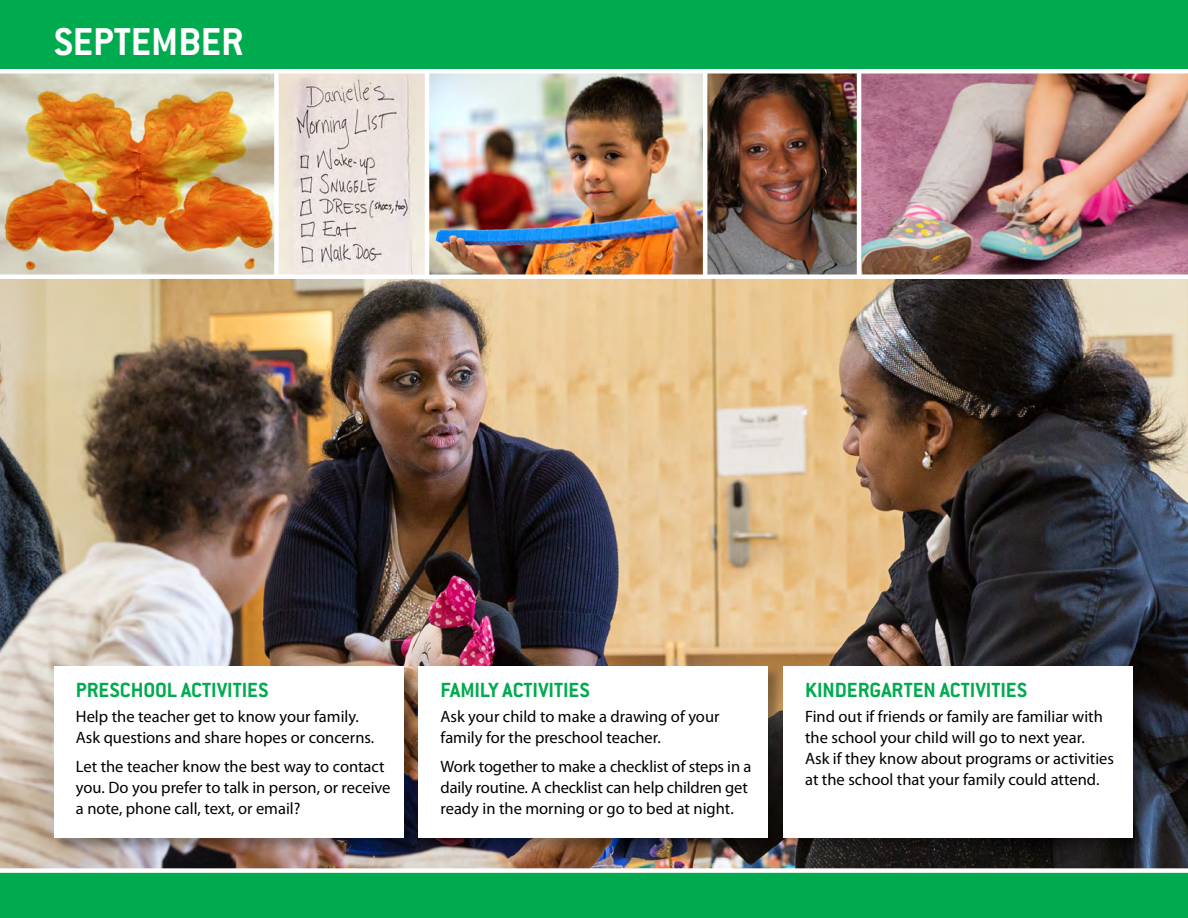
<style>
.page{position:relative;width:1188px;height:918px;background:#fff}
.page>*{position:absolute;margin:0;border:0;box-sizing:border-box;transform-origin:0 0}
.t1{font:700 42.6px "Conduit ITC";color:#fff}
.Green_subheads{font:700 22.5px "Conduit ITC";color:#00aa4f}
.Wall_body{font:16.5px/21px "Myriad Pro";color:#000}
</style>
<div class="page">
<img style="left:0;top:279px;width:1188px;height:589px">
<img style="left:429px;top:74px;width:274px;height:200px">
<img style="left:707px;top:74px;width:481px;height:200px">
<div style="left:0;top:872px;width:1188px;height:46px;background:#00aa4f"></div>
<div style="left:0;top:868px;width:1188px;height:5px;background:#fff"></div>
<div style="left:0;top:0;width:1188px;height:69px;background:#00aa4f"></div>
<div style="left:53px;top:665px;width:366px;height:188px;background:#000;opacity:.31"></div>
<div style="left:54px;top:666px;width:350px;height:171px;background:#fff"></div>
<div style="left:418px;top:665px;width:366px;height:188px;background:#000;opacity:.31"></div>
<div style="left:418px;top:666px;width:350px;height:171px;background:#fff"></div>
<div style="left:782px;top:665px;width:366px;height:188px;background:#000;opacity:.31"></div>
<div style="left:783px;top:666px;width:350px;height:171px;background:#fff"></div>
<img style="left:0;top:74px;width:274px;height:200px">
<img style="left:279px;top:74px;width:146px;height:200px">
<hr style="left:857px;top:71px;width:4px;height:205px;background:#fff">
<p class="t1" style="left:54px;top:17px;width:191px">SEPTEMBER</p>
<p class="Green_subheads" style="left:76px;top:676px;width:194px">PRESCHOOL ACTIVITIES</p>
<p class="Wall_body" style="left:76px;top:706px;width:300px">Help the teacher get to know your family.<br>Ask questions and share hopes or concerns.</p>
<p class="Wall_body" style="left:76px;top:755px;width:316px">Let the teacher know the best way to contact you. Do you prefer to talk in person, or receive a note, phone call, text, or email?</p>
<p class="Green_subheads" style="left:441px;top:676px;width:151px">FAMILY ACTIVITIES</p>
<p class="Wall_body" style="left:441px;top:706px;width:280px">Ask your child to make a drawing of your family for the preschool teacher.</p>
<p class="Wall_body" style="left:441px;top:755px;width:312px">Work together to make a checklist of steps in a daily routine. A checklist can help children get ready in the morning or go to bed at night.</p>
<p class="Green_subheads" style="left:805px;top:676px;width:223px">KINDERGARTEN ACTIVITIES</p>
<p class="Wall_body" style="left:805px;top:706px;width:310px">Find out if friends or family are familiar with the school your child will go to next year.<br>Ask if they know about programs or activities at the school that your family could attend.</p>
</div>
